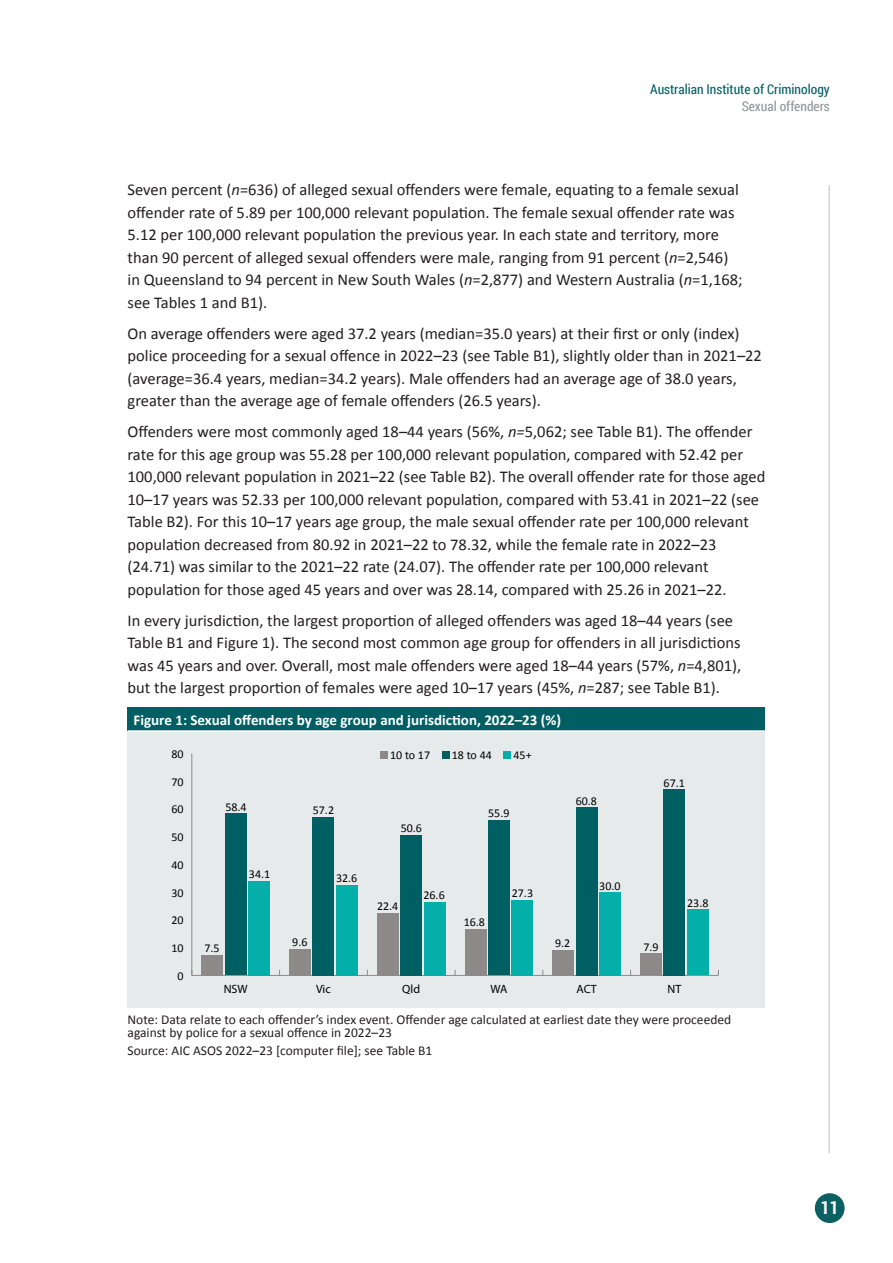
<style>
.page{position:relative;width:893px;height:1263px;background:#fff}
.page>*{position:absolute;margin:0;border:0;box-sizing:border-box;transform-origin:0 0}
.t1{font:700 18px "Roboto Condensed";color:#fff}
.Body{font:16.5px/22.5px "Calibri";color:#231f20}
.Body_figure_heading{font:700 15px "Calibri";color:#fff}
.Table_notes{font:13.5px/13.5px "Calibri";color:#231f20}
.t2{font:13.5px "Roboto Condensed";color:#0b6063}
.t3{font:13.5px "Roboto Condensed";color:#939598}
.t4{font:12px "Calibri";color:#000}
.t5{font:12px "Myriad Pro";color:#000}
.s1{font-style:italic}
</style>
<div class="page">
<hr style="left:829px;top:185px;width:1px;height:968px;background:#b9c5c8">
<div style="left:815px;top:1193px;width:30px;height:30px;background:#0b6063;border-radius:50%"></div>
<div style="left:128px;top:708px;width:637px;height:23px;background:#015e62"></div>
<div style="left:128px;top:731px;width:637px;height:277px;background:#e7eaeb"></div>
<hr style="left:128px;top:730px;width:637px;height:2px;background:#fff">
<hr style="left:192px;top:975px;width:526px;height:1px;background:#8c8988">
<hr style="left:191px;top:754px;width:1px;height:221px;background:#8c8988">
<div style="left:249px;top:881px;width:21px;height:94px;background:#04afaa"></div>
<div style="left:336px;top:885px;width:21px;height:90px;background:#04afaa"></div>
<div style="left:424px;top:902px;width:21px;height:73px;background:#04afaa"></div>
<div style="left:512px;top:900px;width:21px;height:75px;background:#04afaa"></div>
<div style="left:600px;top:892px;width:21px;height:83px;background:#04afaa"></div>
<div style="left:687px;top:909px;width:21px;height:66px;background:#04afaa"></div>
<div style="left:225px;top:813px;width:21px;height:162px;background:#005f62"></div>
<div style="left:313px;top:817px;width:21px;height:158px;background:#005f62"></div>
<div style="left:401px;top:835px;width:21px;height:140px;background:#005f62"></div>
<div style="left:488px;top:820px;width:21px;height:155px;background:#005f62"></div>
<div style="left:576px;top:807px;width:21px;height:168px;background:#005f62"></div>
<div style="left:664px;top:789px;width:21px;height:186px;background:#005f62"></div>
<div style="left:202px;top:955px;width:21px;height:20px;background:#8c8988"></div>
<div style="left:289px;top:949px;width:22px;height:26px;background:#8c8988"></div>
<div style="left:377px;top:913px;width:21px;height:62px;background:#8c8988"></div>
<div style="left:465px;top:929px;width:21px;height:46px;background:#8c8988"></div>
<div style="left:553px;top:950px;width:21px;height:25px;background:#8c8988"></div>
<div style="left:640px;top:953px;width:22px;height:22px;background:#8c8988"></div>
<div style="left:380px;top:751px;width:8px;height:8px;background:#8c8988"></div>
<div style="left:503px;top:751px;width:7px;height:8px;background:#04afaa"></div>
<div style="left:442px;top:751px;width:8px;height:8px;background:#005f62"></div>
<p class="t2" style="left:650px;top:80px;width:181px">Australian Institute of Criminology</p>
<p class="t3" style="left:742px;top:97px;width:90px">Sexual offenders</p>
<p class="Body" style="left:128px;top:178px;width:616px">Seven percent (<span class="s1">n</span>=636) of alleged sexual offenders were female, equating to a female sexual offender rate of 5.89 per 100,000 relevant population. The female sexual offender rate was 5.12 per 100,000 relevant population the previous year. In each state and territory, more than 90 percent of alleged sexual offenders were male, ranging from 91 percent (<span class="s1">n</span>=2,546) in Queensland to 94 percent in New South Wales (<span class="s1">n</span>=2,877) and Western Australia (<span class="s1">n</span>=1,168; see Tables 1 and B1).</p>
<p class="Body" style="left:128px;top:322px;width:636px">On average offenders were aged 37.2 years (median=35.0 years) at their first or only (index) police proceeding for a sexual offence in 2022–23 (see Table B1), slightly older than in 2021–22 (average=36.4 years, median=34.2 years). Male offenders had an average age of 38.0 years, greater than the average age of female offenders (26.5 years).</p>
<p class="Body" style="left:128px;top:420px;width:639px">Offenders were most commonly aged 18–44 years (56%, <span class="s1">n=</span>5,062; see Table B1). The offender rate for this age group was 55.28 per 100,000 relevant population, compared with 52.42 per 100,000 relevant population in 2021–22 (see Table B2). The overall offender rate for those aged 10–17 years was 52.33 per 100,000 relevant population, compared with 53.41 in 2021–22 (see Table B2). For this 10–17 years age group, the male sexual offender rate per 100,000 relevant population decreased from 80.92 in 2021–22 to 78.32, while the female rate in 2022–23 (24.71) was similar to the 2021–22 rate (24.07). The offender rate per 100,000 relevant population for those aged 45 years and over was 28.14, compared with 25.26 in 2021–22.</p>
<p class="Body" style="left:128px;top:609px;width:615px">In every jurisdiction, the largest proportion of alleged offenders was aged 18–44 years (see Table B1 and Figure 1). The second most common age group for offenders in all jurisdictions was 45 years and over. Overall, most male offenders were aged 18–44 years (57%, <span class="s1">n</span>=4,801), but the largest proportion of females were aged 10–17 years (45%, <span class="s1">n</span>=287; see Table B1).</p>
<p class="Body_figure_heading" style="left:134px;top:709px;width:429px">Figure 1: Sexual offenders by age group and jurisdiction, 2022–23 (%)</p>
<p class="t4" style="left:171px;top:746px;width:14px">80</p>
<p class="t4" style="left:171px;top:773px;width:14px">70</p>
<p class="t4" style="left:171px;top:801px;width:14px">60</p>
<p class="t4" style="left:171px;top:829px;width:14px">50</p>
<p class="t4" style="left:171px;top:856px;width:14px">40</p>
<p class="t4" style="left:171px;top:884px;width:14px">30</p>
<p class="t4" style="left:171px;top:912px;width:14px">20</p>
<p class="t4" style="left:171px;top:940px;width:14px">10</p>
<p class="t4" style="left:177px;top:967px;width:8px">0</p>
<p class="t4" style="left:390px;top:747px;width:41px">10 to 17</p>
<p class="t4" style="left:452px;top:747px;width:41px">18 to 44</p>
<p class="t4" style="left:513px;top:747px;width:20px">45+</p>
<p class="t4" style="left:664px;top:774px;width:23px">67.1</p>
<p class="t4" style="left:225px;top:798px;width:23px">58.4</p>
<p class="t4" style="left:313px;top:802px;width:23px">57.2</p>
<p class="t4" style="left:488px;top:805px;width:23px">55.9</p>
<p class="t4" style="left:576px;top:792px;width:23px">60.8</p>
<p class="t4" style="left:401px;top:819px;width:23px">50.6</p>
<p class="t4" style="left:249px;top:866px;width:23px">34.1</p>
<p class="t4" style="left:336px;top:870px;width:23px">32.6</p>
<p class="t4" style="left:377px;top:898px;width:23px">22.4</p>
<p class="t4" style="left:423px;top:886px;width:23px">26.6</p>
<p class="t4" style="left:512px;top:884px;width:23px">27.3</p>
<p class="t4" style="left:599px;top:877px;width:23px">30.0</p>
<p class="t4" style="left:687px;top:895px;width:23px">23.8</p>
<p class="t4" style="left:464px;top:913px;width:23px">16.8</p>
<p class="t4" style="left:204px;top:939px;width:17px">7.5</p>
<p class="t4" style="left:292px;top:934px;width:17px">9.6</p>
<p class="t4" style="left:555px;top:935px;width:17px">9.2</p>
<p class="t4" style="left:643px;top:938px;width:17px">7.9</p>
<p class="t5" style="left:224px;top:982px;width:25px">NSW</p>
<p class="t5" style="left:316px;top:982px;width:16px">Vic</p>
<p class="t5" style="left:402px;top:982px;width:19px">Qld</p>
<p class="t5" style="left:491px;top:982px;width:18px">WA</p>
<p class="t5" style="left:576px;top:982px;width:22px">ACT</p>
<p class="t5" style="left:667px;top:982px;width:15px">NT</p>
<p class="Table_notes" style="left:128px;top:1012px;width:605px">Note: Data relate to each offender’s index event. Offender age calculated at earliest date they were proceeded against by police for a sexual offence in 2022–23</p>
<p class="Table_notes" style="left:128px;top:1043px;width:306px">Source: AIC ASOS 2022–23 [computer file]; see Table B1</p>
<p class="t1" style="left:821px;top:1194px;width:19px">11</p>
</div>
